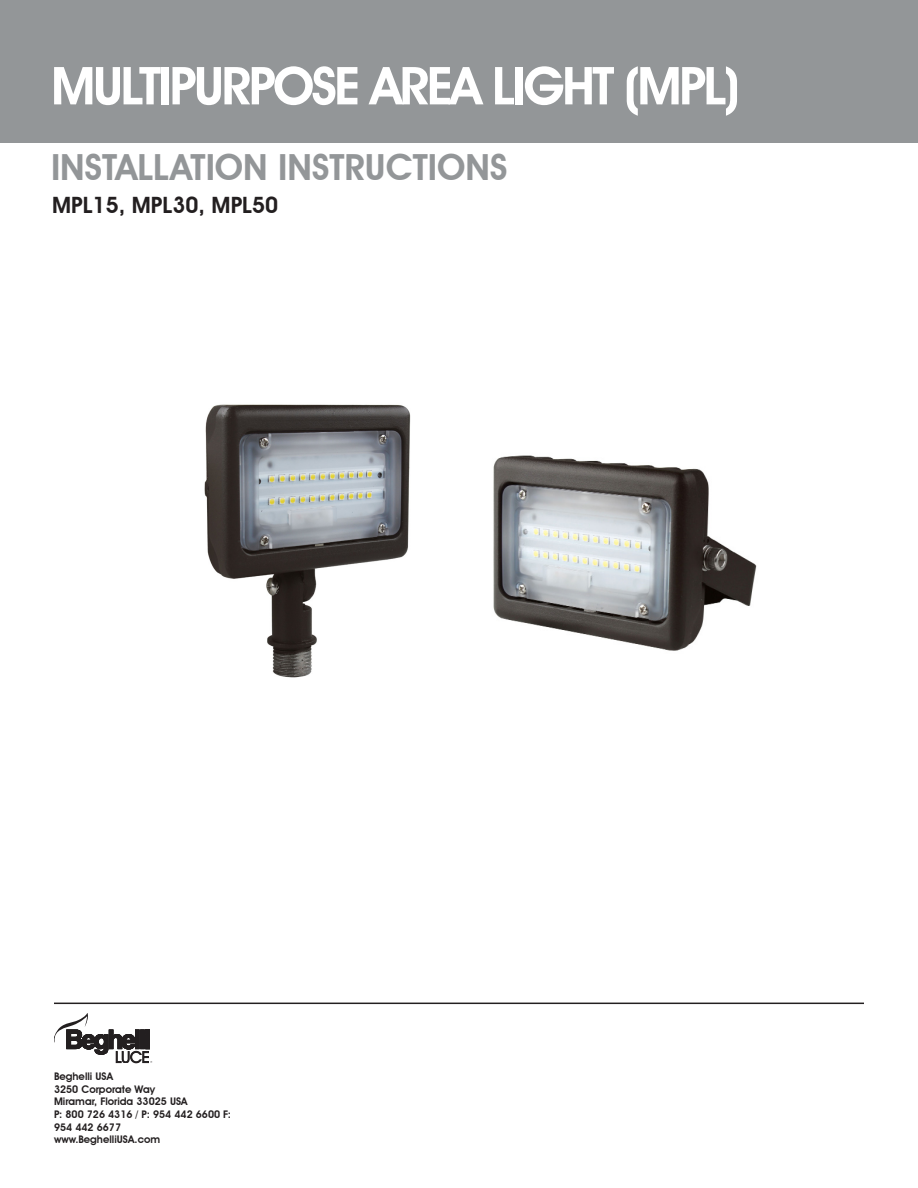
<style>
.page{position:relative;width:918px;height:1188px;background:#fff}
.page>*{position:absolute;margin:0;border:0;box-sizing:border-box;transform-origin:0 0}
.t1{font:600 52.5px "Avant Garde IT Cby BT";letter-spacing:-.05em;color:#fff}
.t2{font:600 36px "Avant Garde IT Cby BT";color:#939698}
.t3{font:600 22.5px "Avant Garde IT Cby BT";color:#231f20}
.t4{font:600 10.5px/12.6px "Avant Garde IT Cby BT";color:#231f20}
</style>
<div class="page">
<div style="left:0;top:0;width:918px;height:142px;background:#939698"></div>
<hr style="left:54px;top:1003px;width:810px;height:1px;background:#231f20">
<svg style="left:54px;top:1013px;width:98px;height:50px"></svg>
<img style="left:204px;top:404px;width:207px;height:274px">
<img style="left:493px;top:455px;width:264px;height:196px">
<p class="t1" style="left:51px;top:54px;width:690px">MULTIPURPOSE AREA LIGHT (MPL)</p>
<p class="t2" style="left:51px;top:145px;width:458px">INSTALLATION INSTRUCTIONS</p>
<p class="t3" style="left:52px;top:192px;width:228px">MPL15, MPL30, MPL50</p>
<p class="t4" style="left:54px;top:1070px;width:179px">Beghelli USA<br>3250 Corporate Way<br>Miramar, Florida 33025 USA<br>P: 800 726 4316 / P: 954 442 6600 F:<br>954 442 6677<br>www.BeghelliUSA.com</p>
</div>
